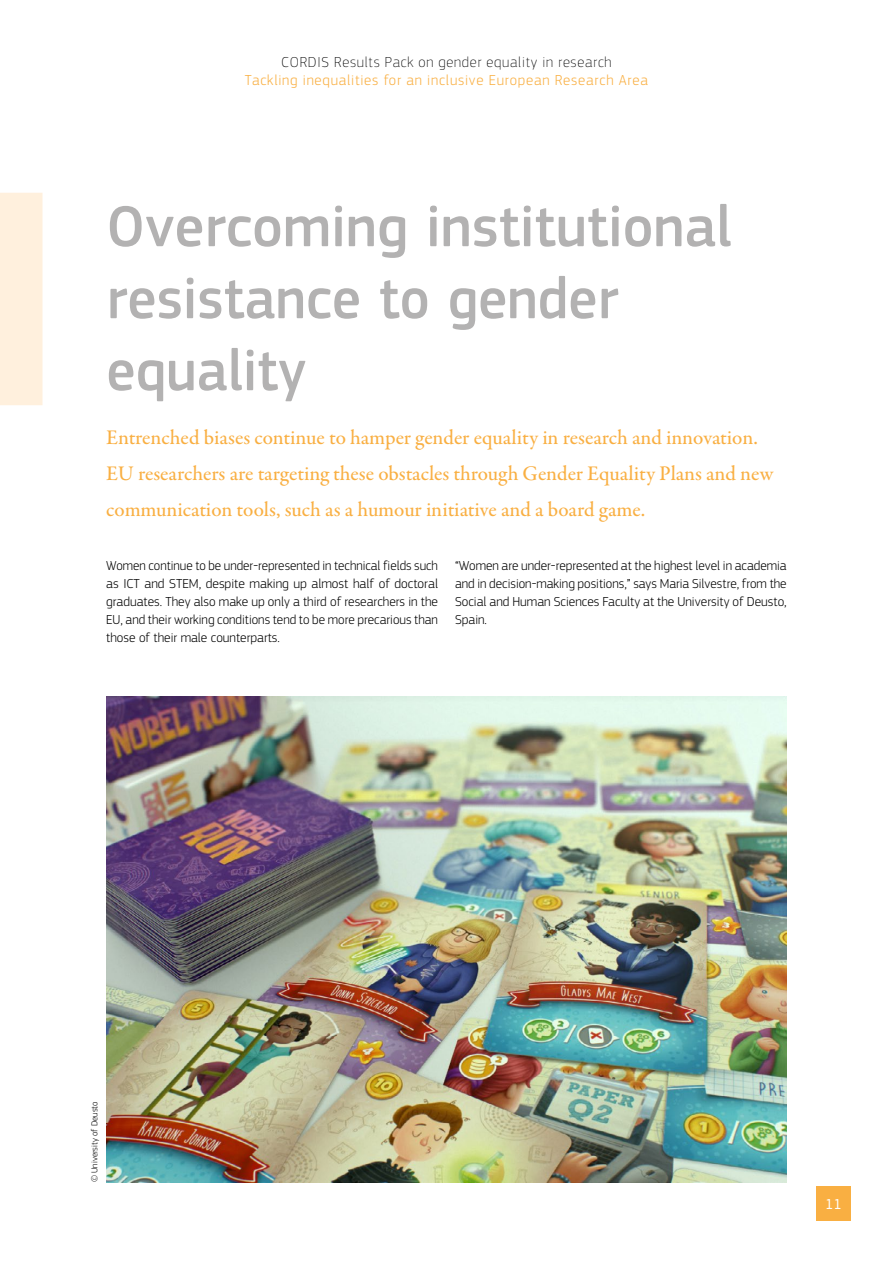
<style>
.page{position:relative;width:893px;height:1263px;background:#fff}
.page>*{position:absolute;margin:0;border:0;box-sizing:border-box;transform-origin:0 0}
._01_Titres_niveau_1{font:500 60px/72px "EC Square Sans Pro";color:#b3b2b2}
._00_Chapeau{font:500 21px/36px "Garamond Premr Pro";color:#f9af42}
.t1{font:300 15px "EC Square Sans Pro";letter-spacing:.05em;color:#f9af42}
.t2{font:100 15px "EC Square Sans Pro";letter-spacing:.05em;color:#000}
.t3{font:15px "EC Square Sans Pro";color:#fff}
._00_Body{font:300 13.5px/18px "EC Square Sans Pro";color:#000;text-align:justify}
.t4{font:300 9px "EC Square Sans Pro";color:#000}
</style>
<div class="page">
<div style="left:0;top:193px;width:43px;height:212px;background:#fff0dd"></div>
<img style="left:106px;top:696px;width:681px;height:486px">
<div style="left:816px;top:1186px;width:34px;height:34px;background:#f9af42"></div>
<p class="t2" style="left:281px;top:53px;width:332px">CORDIS Results Pack on gender equality in research</p>
<p class="t1" style="left:245px;top:71px;width:405px">Tackling inequalities for an inclusive European Research Area</p>
<p class="_01_Titres_niveau_1" style="left:106px;top:192px;width:627px">Overcoming institutional resistance to gender equality</p>
<p class="_00_Chapeau" style="left:106px;top:420px;width:669px">Entrenched biases continue to hamper gender equality in research and innovation.<br>EU researchers are targeting these obstacles through Gender Equality Plans and new communication tools, such as a humour initiative and a board game.</p>
<p class="_00_Body" style="left:106px;top:557px;width:333px">Women continue to be under-represented in technical fields such as ICT and STEM, despite making up almost half of doctoral graduates. They also make up only a third of researchers in the EU, and their working conditions tend to be more precarious than those of their male counterparts.</p>
<p class="_00_Body" style="left:455px;top:557px;width:333px">“Women are under-represented at the highest level in academia and in decision-making positions,” says Maria Silvestre, from the Social and Human Sciences Faculty at the University of Deusto, Spain.</p>
<p class="t4" style="left:89px;top:1182px;width:83px;rotate:-90deg">© University of Deusto</p>
<p class="t3" style="left:825px;top:1195px;width:18px">11</p>
</div>
